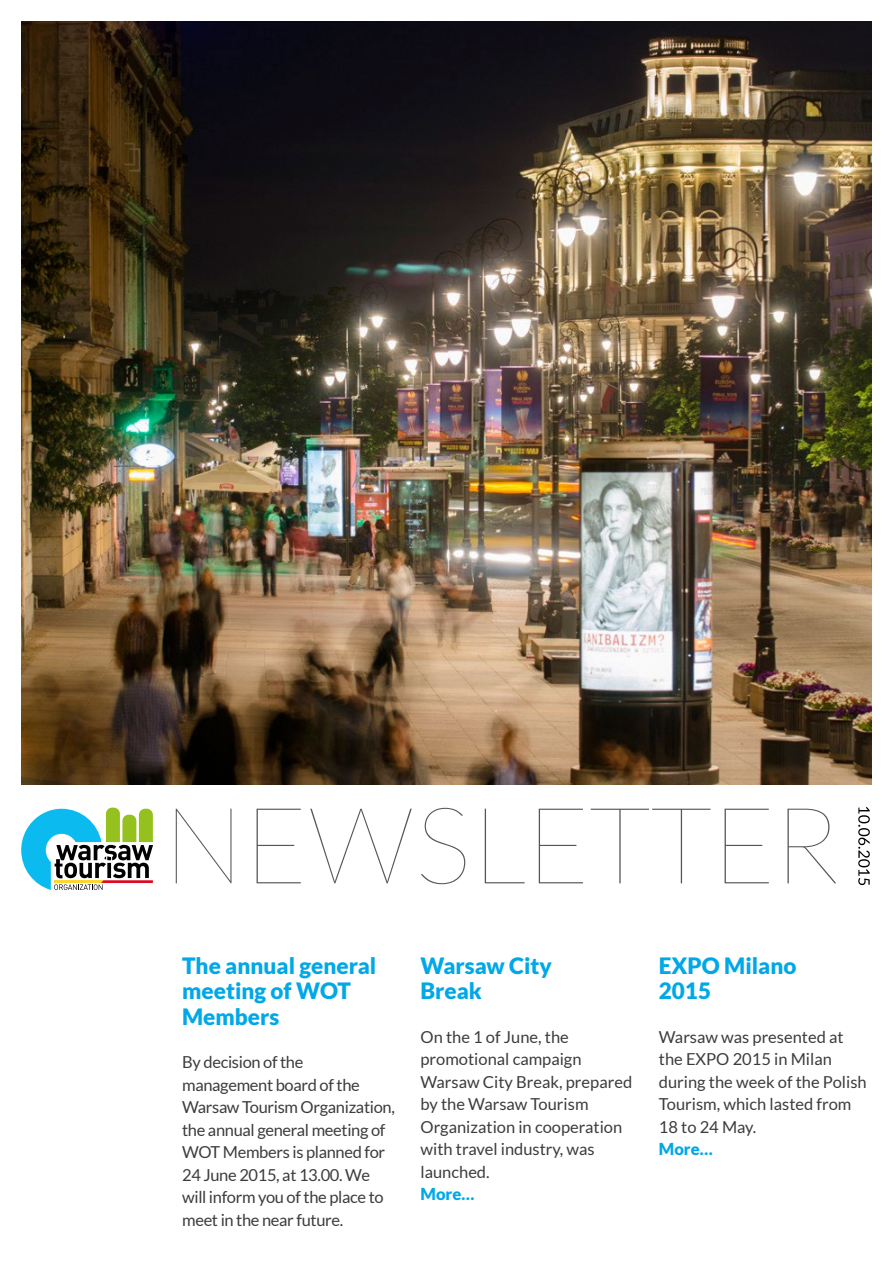
<style>
.page{position:relative;width:893px;height:1263px;background:#fff}
.page>*{position:absolute;margin:0;border:0;box-sizing:border-box;transform-origin:0 0}
.t1{font:900 22.5px/25.5px "Lato";color:#00a8e7}
.t2{font:16.5px/22.5px "Lato";color:#3c3c3b}
.t3{font:16.5px/22.5px "Lato";letter-spacing:-.02em;color:#3c3c3b}
.t4{font:900 16.5px "Lato";color:#00a8e7}
</style>
<div class="page">
<img style="left:21px;top:21px;width:851px;height:763px">
<svg style="left:21px;top:808px;width:132px;height:82px"></svg>
<svg style="left:858px;top:807px;width:12px;height:78px"></svg>
<svg style="left:176px;top:808px;width:660px;height:76px"></svg>
<h1 class="t1" style="left:182px;top:952px;width:196px">The annual general meeting of WOT<br>Members</h1>
<p class="t3" style="left:182px;top:1051px;width:214px">By decision of the management board of the<br>Warsaw Tourism Organization, the annual general meeting of<br>WOT Members is planned for<br>24 June 2015, at 13.00. We will inform you of the place to meet in the near future.</p>
<h1 class="t1" style="left:420px;top:952px;width:133px">Warsaw City<br>Break</h1>
<p class="t2" style="left:420px;top:1025px;width:213px">On the 1 of June, the promotional campaign<br>Warsaw City Break, prepared by the Warsaw Tourism<br>Organization in cooperation with travel industry, was launched.</p>
<p class="t4" style="left:420px;top:1184px;width:55px">More…</p>
<h1 class="t1" style="left:659px;top:952px;width:139px">EXPO Milano<br>2015</h1>
<p class="t2" style="left:659px;top:1025px;width:209px">Warsaw was presented at the EXPO 2015 in Milan during the week of the Polish<br>Tourism, which lasted from<br>18 to 24 May.</p>
<p class="t4" style="left:659px;top:1139px;width:55px">More…</p>
</div>
